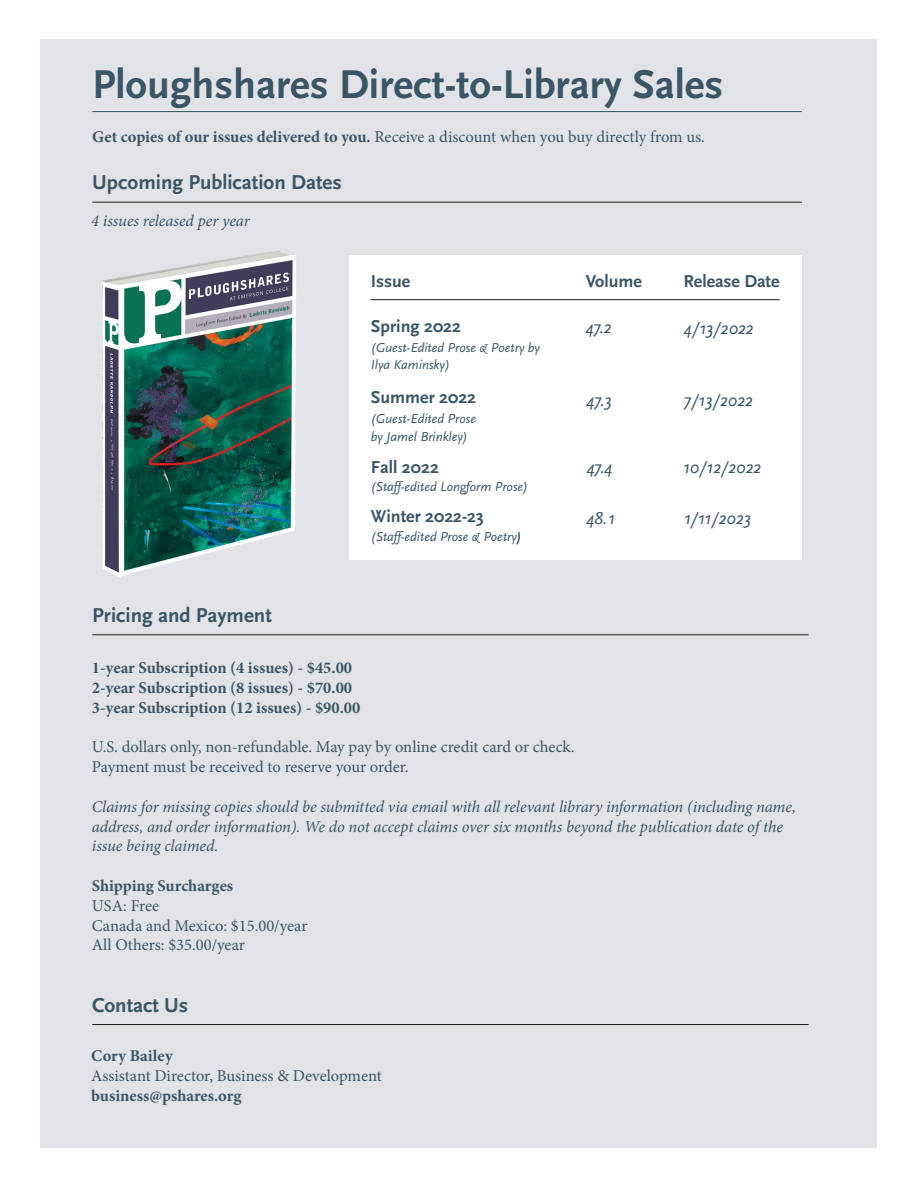
<style>
.page{position:relative;width:918px;height:1188px;background:#fff}
.page>*{position:absolute;margin:0;border:0;box-sizing:border-box;transform-origin:0 0}
.t1{font:42px "Scala Sans Bold LF";color:#3a5565}
.t2{font:21px "Scala Sans Bold LF";color:#3a5565}
.t3{font:italic 18px "Scala Sans";color:#3a5565}
.t4{font:700 18px "Scala Sans Pro";color:#3a5565}
.t5{font:18px "Scala Sans Bold LF";color:#3a5565}
.t6{font:16.5px "Minion Pro";letter-spacing:-.005em;color:#3a5565}
.t7{font:italic 16.5px/19.8px "Minion Pro";letter-spacing:-.01em;color:#3a5565}
.t8{font:700 16.5px "Minion Pro";color:#3a5565}
.t9{font:italic 13.5px/18px "Scala Sans";color:#3a5565}
.t10{font:italic 13.5px/17.7px "Scala Sans";color:#3a5565}
.s1{font-weight:700}
.s2{font-style:inherit}
</style>
<div class="page">
<div style="left:40px;top:40px;width:838px;height:1108px;background:#e2e3e7"></div>
<hr style="left:92px;top:111px;width:710px;height:1px;background:#3a5565">
<hr style="left:92px;top:635px;width:717px;height:1px;background:#231f20">
<hr style="left:92px;top:1024px;width:717px;height:1px;background:#231f20">
<hr style="left:92px;top:202px;width:710px;height:1px;background:#231f20">
<div style="left:350px;top:256px;width:452px;height:304px;background:#fff"></div>
<hr style="left:371px;top:299px;width:409px;height:1px;background:#231f20">
<img style="left:102px;top:250px;width:194px;height:328px">
<p class="t1" style="left:92px;top:62px;width:633px">Ploughshares Direct-to-Library Sales</p>
<p class="t6" style="left:92px;top:126px;width:614px"><span class="s1">Get copies of our issues delivered to you.</span> Receive a discount when you buy directly from us.</p>
<p class="t2" style="left:92px;top:171px;width:251px">Upcoming Publication Dates</p>
<p class="t7" style="left:91px;top:210px;width:160px">4 issues released per year</p>
<p class="t2" style="left:92px;top:604px;width:181px">Pricing and Payment</p>
<p class="t5" style="left:371px;top:272px;width:41px">Issue</p>
<p class="t5" style="left:586px;top:272px;width:58px">Volume</p>
<p class="t5" style="left:684px;top:272px;width:97px">Release Date</p>
<p class="t4" style="left:371px;top:315px;width:92px">Spring 2022</p>
<p class="t10" style="left:371px;top:339px;width:171px">(Guest-Edited Prose &amp; Poetry by<br>Ilya Kaminsky)</p>
<p class="t4" style="left:371px;top:387px;width:107px">Summer 2022</p>
<p class="t9" style="left:371px;top:410px;width:107px">(Guest-Edited Prose by <span class="s2">Jamel Brinkley)</span></p>
<p class="t4" style="left:371px;top:457px;width:70px">Fall 2022</p>
<p class="t9" style="left:371px;top:478px;width:159px">(Staff-edited Longform Prose)</p>
<p class="t4" style="left:371px;top:506px;width:114px">Winter 2022-23</p>
<p class="t9" style="left:371px;top:527px;width:152px">(Staff-edited Prose &amp; Poetry<span class="s1">)</span></p>
<p class="t3" style="left:586px;top:317px;width:27px">47.2</p>
<p class="t3" style="left:586px;top:390px;width:27px">47.3</p>
<p class="t3" style="left:586px;top:457px;width:28px">47.4</p>
<p class="t3" style="left:586px;top:509px;width:30px">48.1</p>
<p class="t3" style="left:684px;top:318px;width:71px">4/13/2022</p>
<p class="t3" style="left:684px;top:391px;width:70px">7/13/2022</p>
<p class="t3" style="left:683px;top:457px;width:79px">10/12/2022</p>
<p class="t3" style="left:684px;top:508px;width:68px">1/11/2023</p>
<p class="t8" style="left:92px;top:656px;width:262px">1-year Subscription (4 issues) - $45.00</p>
<p class="t8" style="left:92px;top:676px;width:262px">2-year Subscription (8 issues) - $70.00</p>
<p class="t8" style="left:92px;top:696px;width:270px">3-year Subscription (12 issues) - $90.00</p>
<p class="t6" style="left:92px;top:736px;width:484px">U.S. dollars only, non-refundable. May pay by online credit card or check.</p>
<p class="t6" style="left:92px;top:756px;width:318px">Payment must be received to reserve your order.</p>
<p class="t7" style="left:92px;top:797px;width:706px">Claims for missing copies should be submitted via email with all relevant library information (including name, address, and order information). We do not accept claims over six months beyond the publication date of the issue being claimed.</p>
<p class="t8" style="left:92px;top:874px;width:143px">Shipping Surcharges</p>
<p class="t6" style="left:92px;top:895px;width:69px">USA: Free</p>
<p class="t6" style="left:92px;top:914px;width:217px">Canada and Mexico: $15.00/year</p>
<p class="t6" style="left:92px;top:934px;width:155px">All Others: $35.00/year</p>
<p class="t2" style="left:92px;top:994px;width:98px">Contact Us</p>
<p class="t8" style="left:91px;top:1044px;width:83px">Cory Bailey</p>
<p class="t6" style="left:91px;top:1064px;width:292px">Assistant Director, Business &amp; Development</p>
<p class="t8" style="left:91px;top:1084px;width:152px">business@pshares.org</p>
</div>
